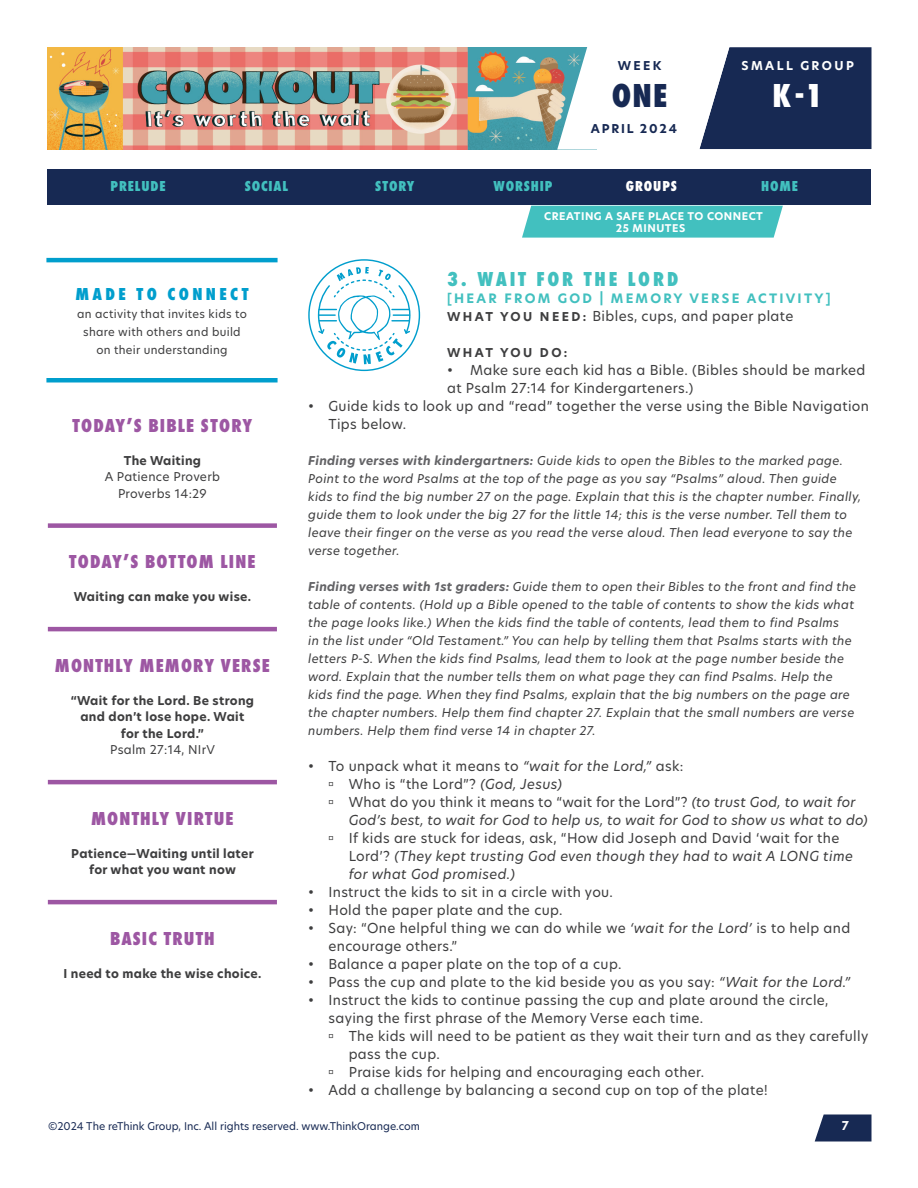
<style>
.page{position:relative;width:918px;height:1188px;background:#fff}
.page>*{position:absolute;margin:0;border:0;box-sizing:border-box;transform-origin:0 0}
.t1{font:800 34.5px "Futura PT Cond";color:#fff}
.t2{font:800 34.5px "Futura PT Cond";color:#172953}
.Paragraph_Style_1{font:800 21px "Futura PT Cond";letter-spacing:.135em;color:#42c0bf}
.t3{font:800 19.5px "Futura PT Cond";letter-spacing:.06em;color:#9d57a3}
.t4{font:800 18px "Futura PT Cond";letter-spacing:.185em;color:#009ecd}
.t5{font:800 15px "Futura PT Cond";letter-spacing:.06em;color:#42c0bf}
.t6{font:800 15px "Futura PT Cond";letter-spacing:.06em;color:#fff}
.Paragraph_Style_1-2{font:13.5px/18px "New Hero";letter-spacing:.025em;color:#3e3e3f}
.t7{font:italic 13.5px/18px "New Hero";letter-spacing:.015em;color:#3e3e3f}
.Paragraph_Style_1-3{font:700 12.75px "New Hero";letter-spacing:.175em;color:#42c0bf}
.Paragraph_Style_1-4{font:italic 12px/18px "New Hero";letter-spacing:.025em;color:#3e3e3f}
.Paragraph_Style_1-5{font:700 12px/16.5px "New Hero";letter-spacing:.025em;color:#3e3e3f;text-align:center}
.t8{font:12px/16.5px "New Hero";letter-spacing:.025em;color:#3e3e3f;text-align:center}
.t9{font:700 12px "New Hero";letter-spacing:.15em;color:#172953}
.t10{font:700 12px "New Hero";letter-spacing:.2em;color:#fff}
.Paragraph_Style_1-6{font:700 12px "New Hero";letter-spacing:.2em;color:#3e3e3f}
.t11{font:11.25px/18px "New Hero";letter-spacing:.025em;color:#3e3e3f;text-align:center}
.t12{font:10.5px "New Hero";color:#172953}
.t13{font:700 10.5px/12px "New Hero";letter-spacing:.05em;color:#fff;text-align:center}
.s1{font-weight:700;font-size:12px}
.s2{font-weight:700;color:#636366}
.s3{font-style:italic}
.s4{font-style:normal}
</style>
<div class="page">
<img style="left:47px;top:47px;width:510px;height:102px">
<svg style="left:815px;top:1114px;width:57px;height:28px;background:#314166"></svg>
<svg style="left:557px;top:47px;width:315px;height:103px"></svg>
<div style="left:48px;top:523px;width:229px;height:5px;background:#9d57a3"></div>
<hr style="left:48px;top:627px;width:229px;height:4px;background:#9d57a3">
<hr style="left:48px;top:780px;width:229px;height:4px;background:#9d57a3">
<hr style="left:48px;top:900px;width:229px;height:4px;background:#9d57a3">
<hr style="left:46px;top:378px;width:232px;height:4px;background:#009ecd">
<hr style="left:46px;top:258px;width:232px;height:4px;background:#009ecd">
<svg style="left:308px;top:259px;width:112px;height:112px"></svg>
<div style="left:522px;top:206px;width:261px;height:32px;background:#42c0bf"></div>
<div style="left:47px;top:170px;width:824px;height:36px;background:#172953"></div>
<p class="t9" style="left:618px;top:57px;width:45px">WEEK</p>
<h1 class="t2" style="left:612px;top:75px;width:57px">ONE</h1>
<p class="t9" style="left:591px;top:120px;width:88px">APRIL 2024</p>
<p class="t10" style="left:742px;top:57px;width:114px">SMALL GROUP</p>
<h1 class="t1" style="left:773px;top:75px;width:52px">K-1</h1>
<p class="t5" style="left:111px;top:177px;width:57px">PRELUDE</p>
<p class="t5" style="left:245px;top:177px;width:45px">SOCIAL</p>
<p class="t5" style="left:375px;top:177px;width:41px">STORY</p>
<p class="t5" style="left:494px;top:177px;width:60px">WORSHIP</p>
<p class="t6" style="left:626px;top:177px;width:53px">GROUPS</p>
<p class="t5" style="left:761px;top:177px;width:38px">HOME</p>
<h3 class="t4" style="left:76px;top:284px;width:174px">MADE TO CONNECT</h3>
<p class="t11" style="left:77px;top:305px;width:171px">an activity that invites kids to share with others and build on their understanding</p>
<h3 class="t3" style="left:73px;top:414px;width:181px">TODAY’S BIBLE STORY</h3>
<p class="Paragraph_Style_1-5" style="left:124px;top:452px;width:79px">The Waiting</p>
<p class="t8" style="left:105px;top:469px;width:117px">A Patience Proverb<br>Proverbs 14:29</p>
<h3 class="t3" style="left:69px;top:550px;width:188px">TODAY’S BOTTOM LINE</h3>
<p class="Paragraph_Style_1-5" style="left:74px;top:589px;width:179px">Waiting can make you wise.</p>
<h3 class="t3" style="left:55px;top:654px;width:216px">MONTHLY MEMORY VERSE</h3>
<p class="Paragraph_Style_1-5" style="left:71px;top:692px;width:185px">“Wait for the Lord. Be strong and don’t lose hope. Wait for the Lord.”</p>
<p class="t8" style="left:110px;top:742px;width:107px">Psalm 27:14, NIrV</p>
<h3 class="t3" style="left:91px;top:807px;width:144px">MONTHLY VIRTUE</h3>
<p class="Paragraph_Style_1-5" style="left:71px;top:845px;width:184px">Patience—Waiting until later for what you want now</p>
<h3 class="t3" style="left:110px;top:927px;width:106px">BASIC TRUTH</h3>
<p class="Paragraph_Style_1-5" style="left:63px;top:965px;width:200px">I need to make the wise choice.</p>
<p class="t13" style="left:544px;top:210px;width:220px">CREATING A SAFE PLACE TO CONNECT<br>25 MINUTES</p>
<p class="Paragraph_Style_1" style="left:447px;top:267px;width:233px">3. WAIT FOR THE LORD</p>
<p class="Paragraph_Style_1-3" style="left:447px;top:289px;width:385px">[HEAR FROM GOD | MEMORY VERSE ACTIVITY]</p>
<p class="Paragraph_Style_1-2" style="left:447px;top:306px;width:348px"><span class="s1">W H AT YO U N E E D :</span> Bibles, cups, and paper plate</p>
<p class="Paragraph_Style_1-6" style="left:447px;top:344px;width:122px">WHAT YOU DO:</p>
<p class="Paragraph_Style_1-2" style="left:447px;top:360px;width:420px">• Make sure each kid has a Bible. (Bibles should be marked at Psalm 27:14 for Kindergarteners.)</p>
<p class="Paragraph_Style_1-2" style="left:328px;top:396px;width:542px;text-indent:-20px">• Guide kids to look up and “read” together the verse using the Bible Navigation<br>Tips below.</p>
<p class="Paragraph_Style_1-4" style="left:308px;top:451px;width:554px"><span class="s2">Finding verses with kindergartners:</span> Guide kids to open the Bibles to the marked page.<br>Point to the word Psalms at the top of the page as you say “Psalms” aloud. Then guide kids to find the big number 27 on the page. Explain that this is the chapter number. Finally, guide them to look under the big 27 for the little 14; this is the verse number. Tell them to leave their finger on the verse as you read the verse aloud. Then lead everyone to say the verse together.</p>
<p class="Paragraph_Style_1-4" style="left:308px;top:577px;width:550px"><span class="s2">Finding verses with 1st graders:</span> Guide them to open their Bibles to the front and find the table of contents. (Hold up a Bible opened to the table of contents to show the kids what the page looks like.) When the kids find the table of contents, lead them to find Psalms<br>in the list under “Old Testament.” You can help by telling them that Psalms starts with the letters P-S. When the kids find Psalms, lead them to look at the page number beside the word. Explain that the number tells them on what page they can find Psalms. Help the kids find the page. When they find Psalms, explain that the big numbers on the page are the chapter numbers. Help them find chapter 27. Explain that the small numbers are verse numbers. Help them find verse 14 in chapter 27.</p>
<p class="Paragraph_Style_1-2" style="left:308px;top:756px;width:377px">• To unpack what it means to <span class="s3">“wait for the Lord,”</span> ask:</p>
<p class="Paragraph_Style_1-2" style="left:349px;top:774px;width:215px">Who is “the Lord”? <span class="s3">(God, Jesus)</span></p>
<p class="t7" style="left:349px;top:792px;width:521px"><span class="s4">What do you think it means to “wait for the Lord”?</span> (to trust God, to wait for<br>God’s best, to wait for God to help us, to wait for God to show us what to do)</p>
<p class="t7" style="left:349px;top:828px;width:506px"><span class="s4">If kids are stuck for ideas, ask, “How did Joseph and David ‘wait for the<br>Lord’?</span> (They kept trusting God even though they had to wait A LONG time for what God promised.)</p>
<p class="Paragraph_Style_1-2" style="left:308px;top:882px;width:306px">• Instruct the kids to sit in a circle with you.</p>
<p class="Paragraph_Style_1-2" style="left:308px;top:900px;width:256px">• Hold the paper plate and the cup.</p>
<p class="Paragraph_Style_1-2" style="left:329px;top:918px;width:523px;text-indent:-20px">• Say: “One helpful thing we can do while we <span class="s3">‘wait for the Lord’</span> is to help and encourage others.”</p>
<p class="Paragraph_Style_1-2" style="left:308px;top:954px;width:315px">• Balance a paper plate on the top of a cup.</p>
<p class="Paragraph_Style_1-2" style="left:308px;top:972px;width:544px">• Pass the cup and plate to the kid beside you as you say: <span class="s3">“Wait for the Lord.”</span></p>
<p class="Paragraph_Style_1-2" style="left:329px;top:990px;width:502px;text-indent:-20px">• Instruct the kids to continue passing the cup and plate around the circle, saying the first phrase of the Memory Verse each time.</p>
<p class="Paragraph_Style_1-2" style="left:349px;top:1026px;width:521px">The kids will need to be patient as they wait their turn and as they carefully pass the cup.</p>
<p class="Paragraph_Style_1-2" style="left:349px;top:1062px;width:357px">Praise kids for helping and encouraging each other.</p>
<p class="Paragraph_Style_1-2" style="left:308px;top:1080px;width:461px">• Add a challenge by balancing a second cup on top of the plate!</p>
<p class="t12" style="left:48px;top:1118px;width:374px">©2024 The reThink Group, Inc. All rights reserved. www.ThinkOrange.com</p>
<p class="t10" style="left:842px;top:1117px;width:9px">7</p>
</div>
